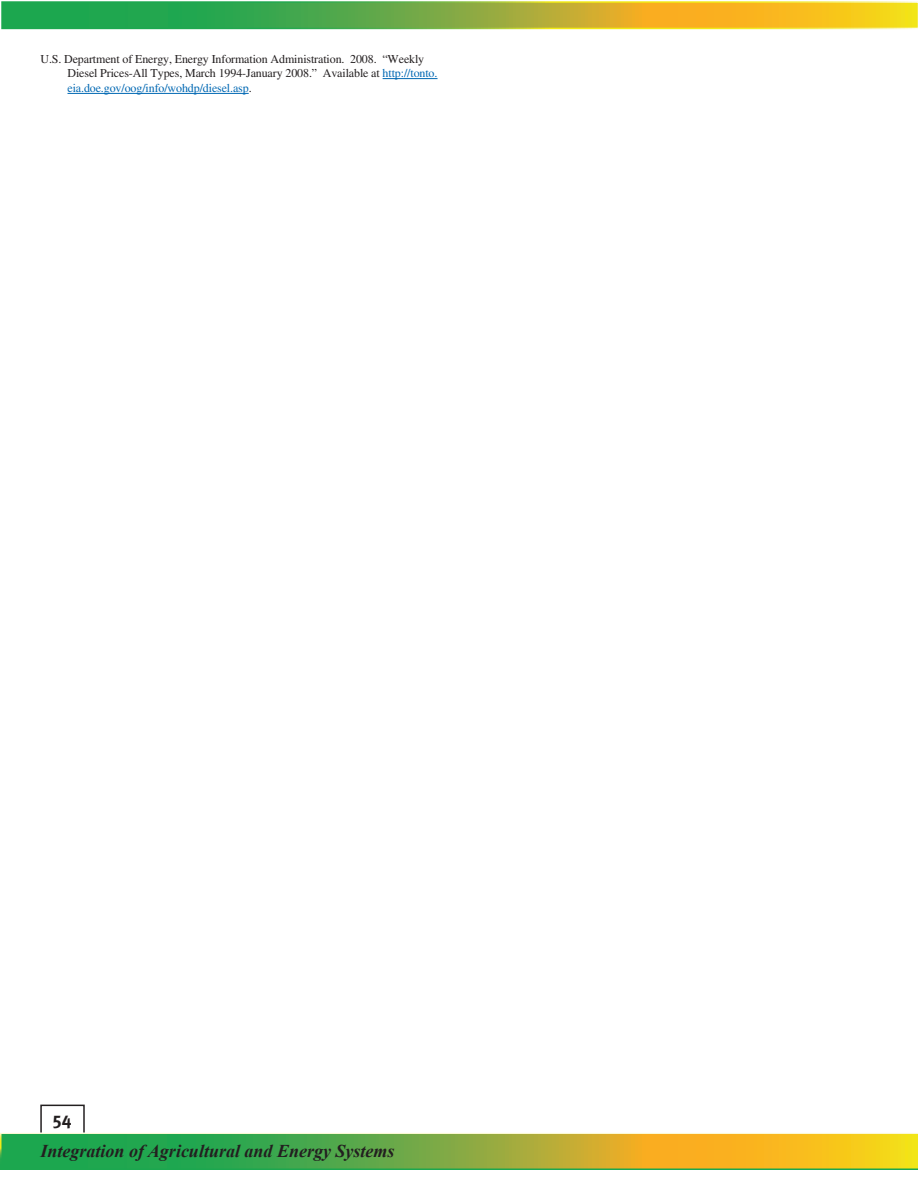
<style>
.page{position:relative;width:918px;height:1188px;background:#fff}
.page>*{position:absolute;margin:0;border:0;box-sizing:border-box;transform-origin:0 0}
.t1{font:italic 700 18px "Times New Roman";color:#231f20}
.t2{font:700 18px "Meta Plus";color:#231f20}
.t3{font:12px/14.9px "Times";letter-spacing:-.01em;color:#231f20}
.s1{color:#0168b3}
</style>
<div class="page">
<svg style="left:1px;top:1px;width:917px;height:28px"></svg>
<div style="left:40px;top:1105px;width:45px;height:34px;border:2px solid #231f20"></div>
<svg style="left:0;top:1132px;width:918px;height:38px"></svg>
<hr style="left:383px;top:78px;width:55px;height:1px;background:#0168b3">
<hr style="left:68px;top:93px;width:181px;height:1px;background:#0168b3">
<p class="t3" style="left:68px;top:51px;width:372px;text-indent:-27px">U.S. Department of Energy, Energy Information Administration. 2008. “Weekly<br>Diesel Prices-All Types, March 1994-January 2008.” Available at <span class="s1">http://tonto. eia.doe.gov/oog/info/wohdp/diesel.asp</span>.</p>
<h1 class="t2" style="left:53px;top:1108px;width:20px">54</h1>
<h1 class="t1" style="left:41px;top:1139px;width:355px">Integration of Agricultural and Energy Systems</h1>
</div>
